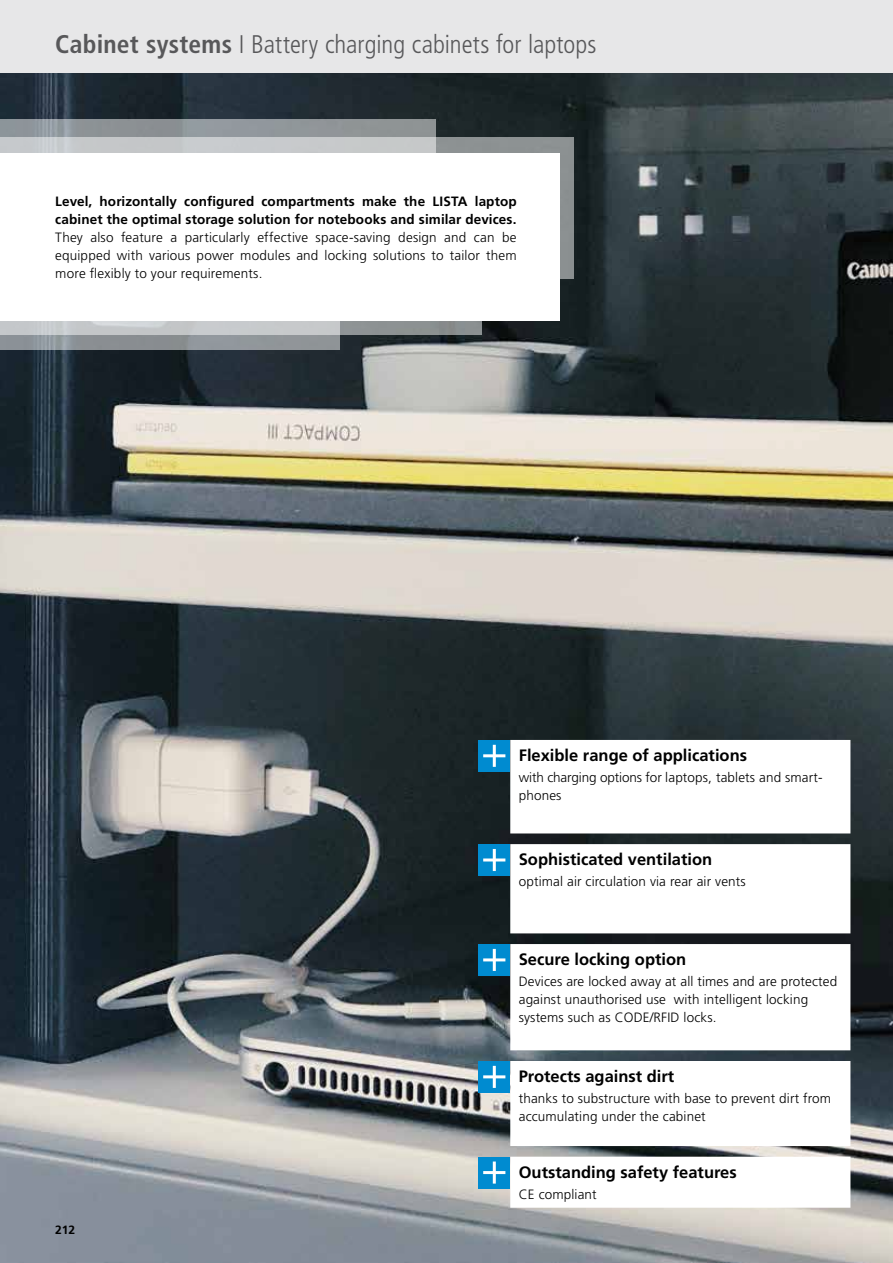
<style>
.page{position:relative;width:893px;height:1263px;background:#fff}
.page>*{position:absolute;margin:0;border:0;box-sizing:border-box;transform-origin:0 0}
.t1{font:300 condensed 25.5px "Frutiger LT Std";color:#58585a}
.t2{font:700 16.5px "Frutiger LT Std";color:#000}
.t3{font:300 13.5px/18px "Frutiger LT Std";letter-spacing:.01em;color:#000}
.t4{font:700 13.5px/18px "Frutiger LT Std";letter-spacing:.01em;color:#000}
.t5{font:700 12px "Frutiger LT Std";color:#000}
.s1{font-weight:700}
</style>
<div class="page">
<img style="left:0;top:72px;width:893px;height:1191px">
<div style="left:0;top:215px;width:340px;height:135px;background:#8f9497"></div>
<svg style="left:0;top:321px;width:482px;height:14px;background:#b5b8ba"></svg>
<div style="left:0;top:119px;width:435px;height:124px;background:#8f9599"></div>
<svg style="left:0;top:137px;width:574px;height:141px;background:#b2b5b7"></svg>
<div style="left:0;top:153px;width:559px;height:168px;background:#fff"></div>
<div style="left:0;top:0;width:893px;height:72px;background:#e7e7e8"></div>
<svg style="left:510px;top:740px;width:340px;height:468px"></svg>
<div style="left:478px;top:740px;width:32px;height:32px;background:#008bd0"></div>
<svg style="left:483px;top:745px;width:22px;height:22px"></svg>
<div style="left:478px;top:844px;width:32px;height:32px;background:#008bd0"></div>
<svg style="left:483px;top:849px;width:22px;height:22px"></svg>
<div style="left:478px;top:944px;width:32px;height:32px;background:#008bd0"></div>
<svg style="left:483px;top:949px;width:22px;height:22px"></svg>
<div style="left:478px;top:1061px;width:32px;height:32px;background:#008bd0"></div>
<svg style="left:483px;top:1066px;width:22px;height:22px"></svg>
<div style="left:478px;top:1157px;width:32px;height:31px;background:#008bd0"></div>
<svg style="left:483px;top:1161px;width:22px;height:22px"></svg>
<h1 class="t1" style="left:55px;top:30px;width:543px"><span class="s1">Cabinet systems</span> I Battery charging cabinets for laptops</h1>
<p class="t4" style="left:55px;top:192px;width:463px">Level, horizontally configured compartments make the LISTA laptop cabinet the optimal storage solution for notebooks and similar devices.</p>
<p class="t3" style="left:55px;top:229px;width:463px;text-align:justify">They also feature a particularly effective space-saving design and can be equipped with various power modules and locking solutions to tailor them more flexibly to your requirements.</p>
<p class="t2" style="left:519px;top:745px;width:230px">Flexible range of applications</p>
<p class="t3" style="left:519px;top:768px;width:305px">with charging options for laptops, tablets and smart&shy;phones</p>
<p class="t2" style="left:519px;top:849px;width:195px">Sophisticated ventilation</p>
<p class="t3" style="left:519px;top:873px;width:229px">optimal air circulation via rear air vents</p>
<p class="t2" style="left:519px;top:949px;width:169px">Secure locking option</p>
<p class="t3" style="left:519px;top:973px;width:320px">Devices are locked away at all times and are protected against unauthorised use with intelligent locking systems such as CODE/RFID locks.</p>
<p class="t2" style="left:519px;top:1066px;width:157px">Protects against dirt</p>
<p class="t3" style="left:519px;top:1089px;width:314px">thanks to substructure with base to prevent dirt from accumulating under the cabinet</p>
<p class="t5" style="left:55px;top:1221px;width:22px">212</p>
<p class="t2" style="left:519px;top:1162px;width:219px">Outstanding safety features</p>
<p class="t3" style="left:519px;top:1185px;width:79px">CE compliant</p>
</div>
